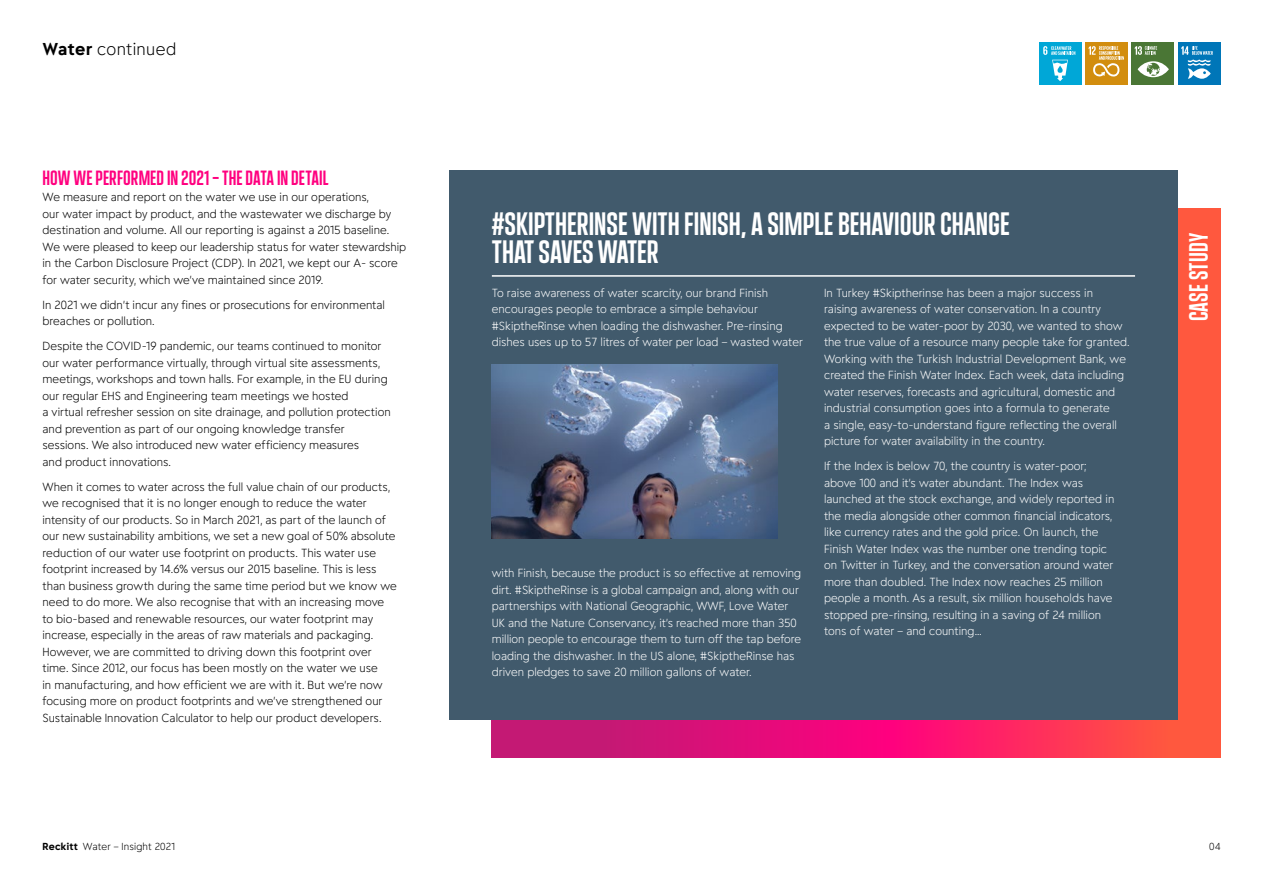
<style>
.page{position:relative;width:1263px;height:893px;background:#fff}
.page>*{position:absolute;margin:0;border:0;box-sizing:border-box;transform-origin:0 0}
.CaseStudy_Heading{font:33px/28.5px "Energy Display";color:#fff}
.t1{font:27px "Energy Display";letter-spacing:.005em;color:#fff}
.SubheadLevel1{font:21px "Energy Display";color:#ff007f}
.t2{font:300 16.5px "Energy";letter-spacing:.02em;color:#000}
.BodyText{font:300 11.25px/16.5px "Energy";color:#000}
.BodyText__7_5pt{font:300 11.25px/16.5px "Energy";color:#fff}
.t3{font:300 9.75px "Energy";letter-spacing:.015em;color:#000}
.s1{font-weight:700}
</style>
<div class="page">
<div style="left:1178px;top:43px;width:42px;height:42px;background:#0076b8"></div>
<svg style="left:1181px;top:46px;width:32px;height:33px"></svg>
<div style="left:1132px;top:43px;width:42px;height:42px;background:#4a7635"></div>
<svg style="left:1138px;top:61px;width:31px;height:16px"></svg>
<svg style="left:1135px;top:46px;width:22px;height:9px"></svg>
<div style="left:1085px;top:43px;width:42px;height:42px;background:#d28d0e"></div>
<svg style="left:1088px;top:46px;width:36px;height:31px"></svg>
<div style="left:1039px;top:43px;width:42px;height:42px;background:#00a7d7"></div>
<svg style="left:1043px;top:46px;width:32px;height:35px"></svg>
<svg style="left:492px;top:208px;width:728px;height:549px;background:#ef3956"></svg>
<div style="left:449px;top:170px;width:728px;height:549px;background:#415a6c"></div>
<hr style="left:492px;top:275px;width:643px;height:2px;background:#fff">
<img style="left:492px;top:365px;width:286px;height:173px">
<h3 class="t2" style="left:43px;top:38px;width:135px"><span class="s1">Water</span> continued</h3>
<h3 class="SubheadLevel1" style="left:43px;top:163px;width:288px">HOW WE PERFORMED IN 2021 – THE DATA IN DETAIL</h3>
<p class="BodyText" style="left:43px;top:189px;width:365px">We measure and report on the water we use in our operations,<br>our water impact by product, and the wastewater we discharge by destination and volume. All our reporting is against a 2015 baseline.<br>We were pleased to keep our leadership status for water stewardship in the Carbon Disclosure Project (CDP). In 2021, we kept our A- score for water security, which we’ve maintained since 2019.</p>
<p class="BodyText" style="left:43px;top:296px;width:344px">In 2021 we didn’t incur any fines or prosecutions for environmental breaches or pollution.</p>
<p class="BodyText" style="left:43px;top:338px;width:350px">Despite the COVID-19 pandemic, our teams continued to monitor our water performance virtually, through virtual site assessments, meetings, workshops and town halls. For example, in the EU during our regular EHS and Engineering team meetings we hosted<br>a virtual refresher session on site drainage, and pollution protection and prevention as part of our ongoing knowledge transfer sessions. We also introduced new water efficiency measures<br>and product innovations.</p>
<p class="BodyText" style="left:43px;top:478px;width:356px">When it comes to water across the full value chain of our products, we recognised that it is no longer enough to reduce the water intensity of our products. So in March 2021, as part of the launch of our new sustainability ambitions, we set a new goal of 50% absolute reduction of our water use footprint on products. This water use footprint increased by 14.6% versus our 2015 baseline. This is less than business growth during the same time period but we know we need to do more. We also recognise that with an increasing move to bio-based and renewable resources, our water footprint may increase, especially in the areas of raw materials and packaging.<br>However, we are committed to driving down this footprint over time. Since 2012, our focus has been mostly on the water we use<br>in manufacturing, and how efficient we are with it. But we’re now focusing more on product footprints and we’ve strengthened our Sustainable Innovation Calculator to help our product developers.</p>
<p class="CaseStudy_Heading" style="left:492px;top:207px;width:519px">#SKIPTHERINSE WITH FINISH, A SIMPLE BEHAVIOUR CHANGE<br>THAT SAVES WATER</p>
<p class="BodyText__7_5pt" style="left:492px;top:284px;width:312px">To raise awareness of water scarcity, our brand Finish encourages people to embrace a simple behaviour #SkiptheRinse when loading the dishwasher. Pre-rinsing dishes uses up to 57 litres of water per load – wasted water</p>
<p class="BodyText__7_5pt" style="left:824px;top:284px;width:307px">In Turkey #Skiptherinse has been a major success in<br>raising awareness of water conservation. In a country expected to be water-poor by 2030, we wanted to show the true value of a resource many people take for granted.<br>Working with the Turkish Industrial Development Bank, we created the Finish Water Index. Each week, data including water reserves, forecasts and agricultural, domestic and industrial consumption goes into a formula to generate<br>a single, easy-to-understand figure reflecting the overall picture for water availability in the country.</p>
<p class="BodyText__7_5pt" style="left:824px;top:458px;width:292px">If the Index is below 70, the country is water-poor; above 100 and it’s water abundant. The Index was launched at the stock exchange, and widely reported in the media alongside other common financial indicators, like currency rates and the gold price. On launch, the Finish Water Index was the number one trending topic on Twitter in Turkey, and the conversation around water more than doubled. The Index now reaches 25 million people a month. As a result, six million households have stopped pre-rinsing, resulting in a saving of 24 million tons of water – and counting…</p>
<p class="BodyText__7_5pt" style="left:492px;top:565px;width:311px">with Finish, because the product is so effective at removing dirt. #SkiptheRinse is a global campaign and, along with our partnerships with National Geographic, WWF, Love Water UK and the Nature Conservancy, it’s reached more than 350 million people to encourage them to turn off the tap before loading the dishwasher. In the US alone, #SkiptheRinse has driven pledges to save 20 million gallons of water.</p>
<p class="t1" style="left:1180px;top:321px;width:90px;rotate:-90deg">CASE STUDY</p>
<p class="t3" style="left:43px;top:841px;width:134px"><span class="s1">Reckitt</span> Water – Insight 2021</p>
<p class="t3" style="left:1209px;top:841px;width:13px">04</p>
</div>
